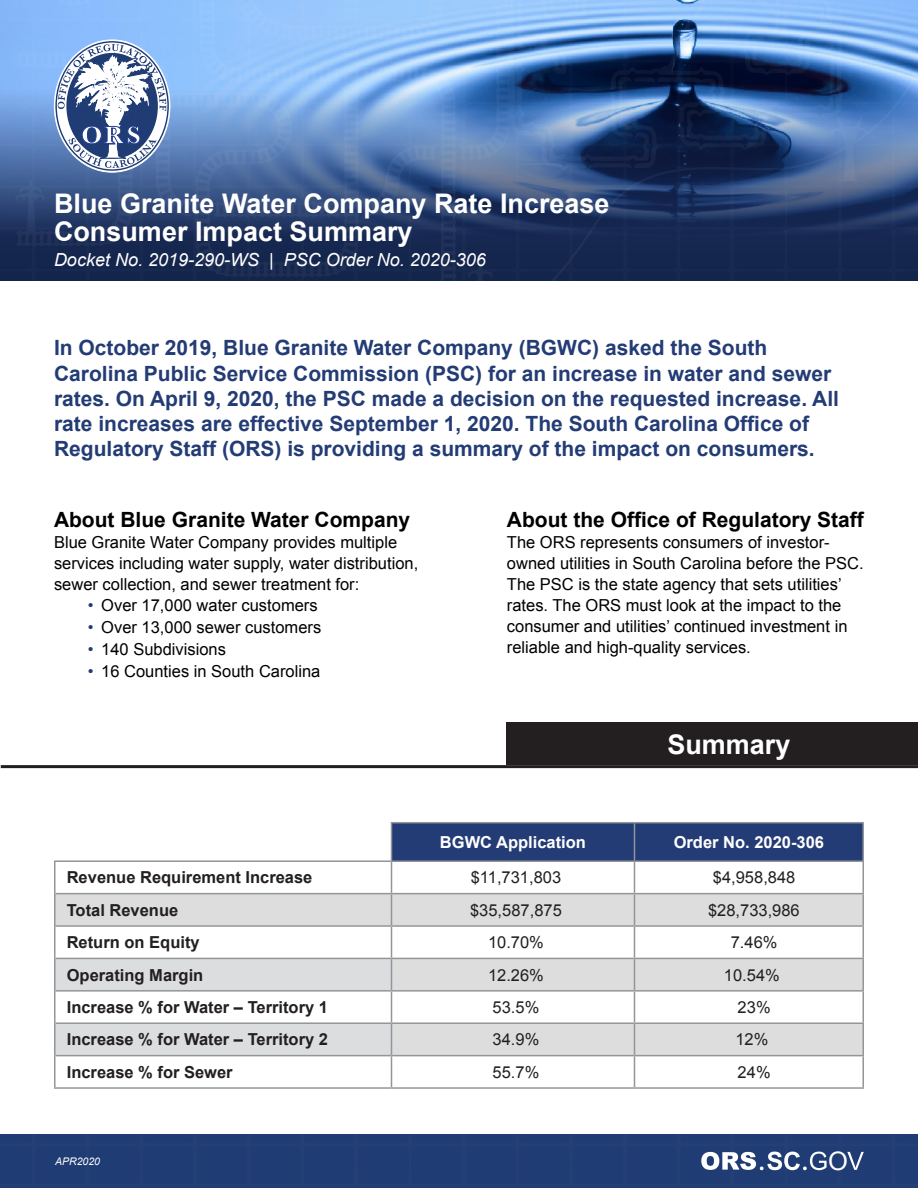
<style>
.page{position:relative;width:918px;height:1188px;background:#fff}
.page>*{position:absolute;margin:0;border:0;box-sizing:border-box;transform-origin:0 0}
.t1{font:700 27px "Arial";color:#fff}
.t2{font:25.5px "Arial";color:#fff}
.t3{font:700 21px/25.2px "Arial";color:#233c75}
.t4{font:700 21px "Arial";color:#000}
.Heading_1{font:italic 18px "Arial";color:#fff}
.t5{font:16.5px/21px "Arial";color:#000}
.Table_Paragraph{font:700 16.5px "Arial";color:#231f20}
.Table_Paragraph-2{font:16.5px "Arial";color:#231f20}
.Table_Paragraph-3{font:700 16.5px "Arial";color:#fff}
.t6{font:italic 10.5px "Arial";color:#fff}
.s1{color:#233c75}
</style>
<div class="page">
<svg style="left:867px;top:0;width:51px;height:280px;background:#4f73a7"></svg>
<div style="left:392px;top:823px;width:470px;height:37px;background:#233c75"></div>
<div style="left:55px;top:894px;width:337px;height:32px;background:#ddddde"></div>
<svg style="left:392px;top:894px;width:470px;height:161px;fill:#ddddde"></svg>
<svg style="left:56px;top:959px;width:335px;height:96px"></svg>
<hr style="left:391px;top:822px;width:243px;height:1px;background:#939598">
<hr style="left:391px;top:823px;width:1px;height:37px;background:#939598">
<hr style="left:634px;top:822px;width:230px;height:1px;background:#939598">
<hr style="left:634px;top:823px;width:1px;height:37px;background:#939598">
<hr style="left:862px;top:823px;width:2px;height:37px;background:#939598">
<hr style="left:634px;top:927px;width:1px;height:31px;background:#939598">
<hr style="left:862px;top:927px;width:2px;height:31px;background:#939598">
<hr style="left:634px;top:992px;width:1px;height:30px;background:#939598">
<hr style="left:634px;top:1056px;width:1px;height:31px;background:#939598">
<hr style="left:862px;top:1056px;width:2px;height:31px;background:#939598">
<hr style="left:392px;top:1087px;width:242px;height:2px;background:#939598">
<hr style="left:634px;top:1087px;width:230px;height:2px;background:#939598">
<hr style="left:634px;top:860px;width:230px;height:2px;background:#939598">
<hr style="left:392px;top:860px;width:242px;height:2px;background:#939598">
<hr style="left:634px;top:862px;width:1px;height:31px;background:#939598">
<hr style="left:862px;top:992px;width:2px;height:30px;background:#939598">
<hr style="left:862px;top:862px;width:2px;height:31px;background:#939598">
<hr style="left:56px;top:893px;width:336px;height:1px;background:#939598">
<hr style="left:56px;top:925px;width:336px;height:2px;background:#939598">
<hr style="left:56px;top:958px;width:336px;height:1px;background:#939598">
<hr style="left:56px;top:990px;width:336px;height:2px;background:#939598">
<hr style="left:56px;top:1022px;width:336px;height:2px;background:#939598">
<hr style="left:56px;top:1055px;width:336px;height:1px;background:#939598">
<hr style="left:54px;top:860px;width:338px;height:2px;background:#939598">
<hr style="left:54px;top:862px;width:2px;height:32px;background:#939598">
<hr style="left:391px;top:862px;width:1px;height:31px;background:#939598">
<hr style="left:54px;top:894px;width:2px;height:32px;background:#939598">
<hr style="left:54px;top:926px;width:2px;height:32px;background:#939598">
<hr style="left:391px;top:927px;width:1px;height:31px;background:#939598">
<hr style="left:54px;top:958px;width:2px;height:33px;background:#939598">
<hr style="left:54px;top:991px;width:2px;height:32px;background:#939598">
<hr style="left:391px;top:992px;width:1px;height:30px;background:#939598">
<hr style="left:54px;top:1023px;width:2px;height:33px;background:#939598">
<hr style="left:54px;top:1056px;width:2px;height:31px;background:#939598">
<hr style="left:391px;top:1056px;width:1px;height:31px;background:#939598">
<hr style="left:54px;top:1087px;width:338px;height:2px;background:#939598">
<hr style="left:391px;top:894px;width:1px;height:31px;background:#939598">
<hr style="left:392px;top:893px;width:242px;height:1px;background:#939598">
<hr style="left:634px;top:893px;width:230px;height:1px;background:#939598">
<hr style="left:634px;top:894px;width:1px;height:31px;background:#939598">
<hr style="left:862px;top:894px;width:2px;height:31px;background:#939598">
<hr style="left:392px;top:925px;width:242px;height:2px;background:#939598">
<hr style="left:634px;top:925px;width:230px;height:2px;background:#939598">
<hr style="left:391px;top:959px;width:1px;height:31px;background:#939598">
<hr style="left:392px;top:958px;width:242px;height:1px;background:#939598">
<hr style="left:634px;top:958px;width:230px;height:1px;background:#939598">
<hr style="left:634px;top:959px;width:1px;height:31px;background:#939598">
<hr style="left:862px;top:959px;width:2px;height:31px;background:#939598">
<hr style="left:392px;top:990px;width:242px;height:2px;background:#939598">
<hr style="left:634px;top:990px;width:230px;height:2px;background:#939598">
<hr style="left:391px;top:1024px;width:1px;height:31px;background:#939598">
<hr style="left:392px;top:1022px;width:242px;height:2px;background:#939598">
<hr style="left:634px;top:1022px;width:230px;height:2px;background:#939598">
<hr style="left:634px;top:1024px;width:1px;height:31px;background:#939598">
<hr style="left:862px;top:1024px;width:2px;height:31px;background:#939598">
<hr style="left:392px;top:1055px;width:242px;height:1px;background:#939598">
<hr style="left:634px;top:1055px;width:230px;height:1px;background:#939598">
<svg style="left:15px;top:0;width:852px;height:280px;background:#506f9e"></svg>
<hr style="left:1px;top:765px;width:917px;height:3px;background:#231f20">
<div style="left:507px;top:723px;width:411px;height:42px;background:#231f20"></div>
<div style="left:0;top:1134px;width:918px;height:53px;background:#203c74"></div>
<div style="left:70px;top:1134px;width:848px;height:36px;background:#203c74"></div>
<p class="t1" style="left:54px;top:186px;width:557px">Blue Granite Water Company Rate Increase</p>
<p class="t1" style="left:54px;top:214px;width:360px">Consumer Impact Summary</p>
<p class="Heading_1" style="left:54px;top:248px;width:433px">Docket No. 2019-290-WS | PSC Order No. 2020-306</p>
<p class="t3" style="left:54px;top:336px;width:787px">In October 2019, Blue Granite Water Company (BGWC) asked the South Carolina Public Service Commission (PSC) for an increase in water and sewer rates. On April 9, 2020, the PSC made a decision on the requested increase. All rate increases are effective September 1, 2020. The South Carolina Office of Regulatory Staff (ORS) is providing a summary of the impact on consumers.</p>
<p class="t4" style="left:54px;top:505px;width:358px">About Blue Granite Water Company</p>
<p class="t5" style="left:54px;top:532px;width:366px">Blue Granite Water Company provides multiple services including water supply, water distribution, sewer collection, and sewer treatment for:</p>
<p class="t5" style="left:88px;top:595px;width:231px"><span class="s1">•</span> Over 17,000 water customers</p>
<p class="t5" style="left:88px;top:617px;width:235px"><span class="s1">•</span> Over 13,000 sewer customers</p>
<p class="t5" style="left:88px;top:639px;width:140px"><span class="s1">•</span> 140 Subdivisions</p>
<p class="t5" style="left:88px;top:661px;width:234px"><span class="s1">•</span> 16 Counties in South Carolina</p>
<p class="t4" style="left:507px;top:505px;width:359px">About the Office of Regulatory Staff</p>
<p class="t5" style="left:507px;top:532px;width:358px">The ORS represents consumers of investor&shy;owned utilities in South Carolina before the PSC.<br>The PSC is the state agency that sets utilities’ rates. The ORS must look at the impact to the consumer and utilities’ continued investment in reliable and high-quality services.</p>
<p class="t1" style="left:667px;top:726px;width:125px">Summary</p>
<p class="Table_Paragraph-3" style="left:440px;top:831px;width:148px">BGWC Application</p>
<p class="Table_Paragraph-3" style="left:674px;top:831px;width:152px">Order No. 2020-306</p>
<p class="Table_Paragraph" style="left:67px;top:867px;width:247px">Revenue Requirement Increase</p>
<p class="Table_Paragraph-2" style="left:471px;top:867px;width:92px">$11,731,803</p>
<p class="Table_Paragraph-2" style="left:713px;top:867px;width:84px">$4,958,848</p>
<p class="Table_Paragraph" style="left:67px;top:899px;width:113px">Total Revenue</p>
<p class="Table_Paragraph-2" style="left:470px;top:900px;width:93px">$35,587,875</p>
<p class="Table_Paragraph-2" style="left:708px;top:899px;width:93px">$28,733,986</p>
<p class="Table_Paragraph" style="left:67px;top:932px;width:134px">Return on Equity</p>
<p class="Table_Paragraph-2" style="left:488px;top:932px;width:57px">10.70%</p>
<p class="Table_Paragraph-2" style="left:731px;top:932px;width:48px">7.46%</p>
<p class="Table_Paragraph" style="left:67px;top:964px;width:138px">Operating Margin</p>
<p class="Table_Paragraph-2" style="left:488px;top:964px;width:57px">12.26%</p>
<p class="Table_Paragraph-2" style="left:724px;top:964px;width:57px">10.54%</p>
<p class="Table_Paragraph" style="left:67px;top:996px;width:263px">Increase % for Water – Territory 1</p>
<p class="Table_Paragraph-2" style="left:493px;top:996px;width:48px">53.5%</p>
<p class="Table_Paragraph-2" style="left:738px;top:996px;width:35px">23%</p>
<p class="Table_Paragraph" style="left:67px;top:1029px;width:263px">Increase % for Water – Territory 2</p>
<p class="Table_Paragraph-2" style="left:493px;top:1029px;width:48px">34.9%</p>
<p class="Table_Paragraph-2" style="left:735px;top:1029px;width:35px">12%</p>
<p class="Table_Paragraph" style="left:67px;top:1061px;width:167px">Increase % for Sewer</p>
<p class="Table_Paragraph-2" style="left:493px;top:1061px;width:48px">55.7%</p>
<p class="Table_Paragraph-2" style="left:738px;top:1061px;width:35px">24%</p>
<p class="t6" style="left:55px;top:1154px;width:46px">APR2020</p>
<h2 class="t2" style="left:828px;top:1144px;width:21px">O</h2>
</div>
